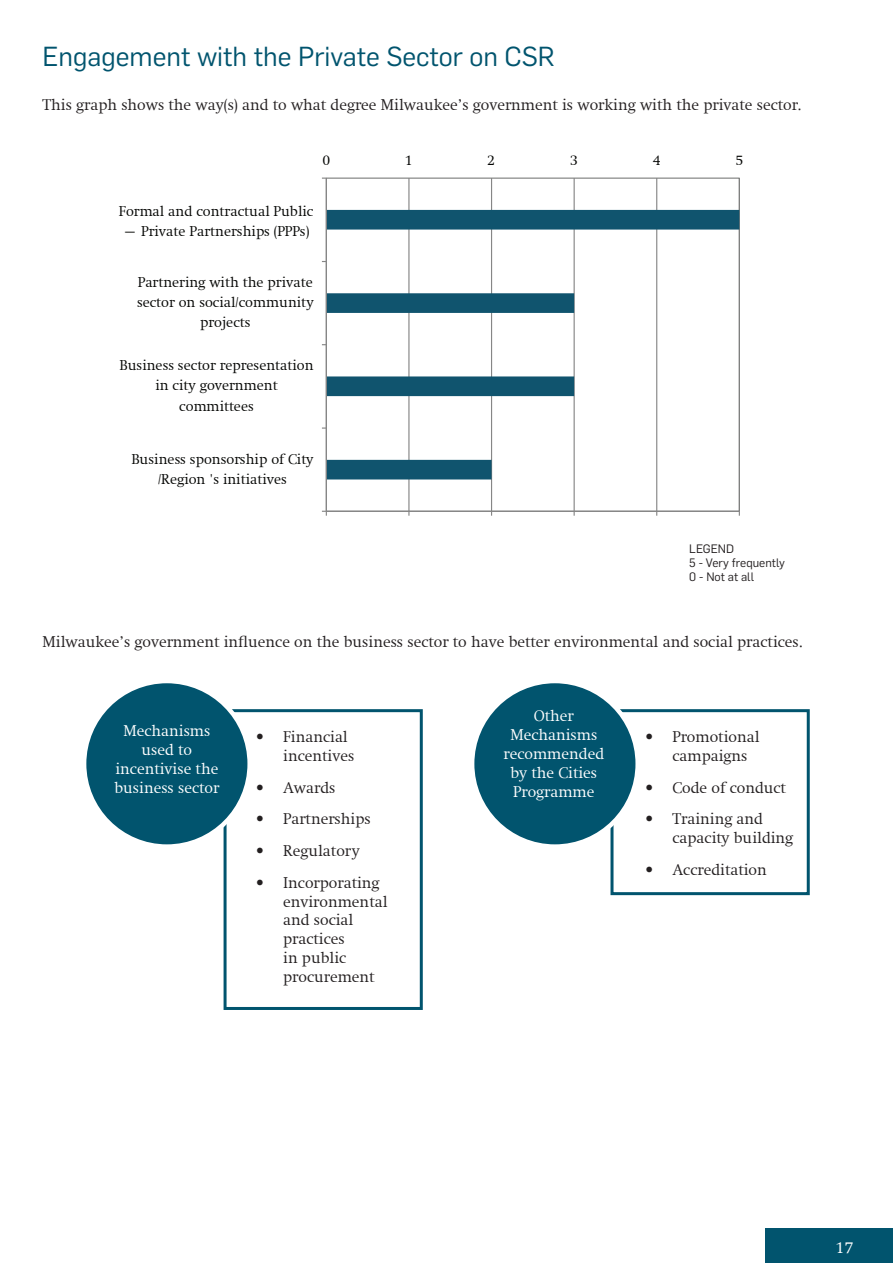
<style>
.page{position:relative;width:893px;height:1263px;background:#fff}
.page>*{position:absolute;margin:0;border:0;box-sizing:border-box;transform-origin:0 0}
.t1{font:27px "Flama";color:#01546e}
.t2{font:300 16.5px "Swift Com";color:#fff}
.t3{font:300 15.75px/18.9px "Swift Com";color:#231f20}
.t4{font:300 15.75px/18.9px "Swift Com";color:#fff;text-align:center}
.t5{font:300 14.4px/20.1px "Swift Com";color:#040503;text-align:center}
.t6{font:12px/14.4px "Flama";color:#231f20}
</style>
<div class="page">
<div style="left:765px;top:1229px;width:128px;height:34px;background:#01546e"></div>
<div style="left:224px;top:709px;width:199px;height:301px;border:3px solid #01546e"></div>
<div style="left:610px;top:709px;width:200px;height:186px;border:3px solid #01546e"></div>
<div style="left:84px;top:681px;width:166px;height:166px;background:#01546e;border-radius:50%"></div>
<div style="left:82px;top:679px;width:170px;height:170px;border:4px solid #fff;border-radius:50%"></div>
<div style="left:472px;top:681px;width:166px;height:166px;background:#01546e;border-radius:50%"></div>
<div style="left:470px;top:679px;width:170px;height:170px;border:4px solid #fff;border-radius:50%"></div>
<hr style="left:408px;top:178px;width:1px;height:333px;background:#868686">
<hr style="left:491px;top:178px;width:1px;height:333px;background:#868686">
<hr style="left:574px;top:178px;width:1px;height:333px;background:#868686">
<hr style="left:656px;top:178px;width:1px;height:333px;background:#868686">
<svg style="left:327px;top:210px;width:412px;height:269px"></svg>
<hr style="left:326px;top:511px;width:413px;height:1px;background:#868686">
<hr style="left:326px;top:178px;width:1px;height:333px;background:#868686">
<svg style="left:322px;top:511px;width:5px;height:5px"></svg>
<h1 class="t1" style="left:43px;top:38px;width:514px">Engagement with the Private Sector on CSR</h1>
<p class="t3" style="left:43px;top:95px;width:761px">This graph shows the way(s) and to what degree Milwaukee’s government is working with the private sector.</p>
<p class="t5" style="left:322px;top:150px;width:9px">0</p>
<p class="t5" style="left:405px;top:150px;width:9px">1</p>
<p class="t5" style="left:488px;top:150px;width:9px">2</p>
<p class="t5" style="left:570px;top:150px;width:9px">3</p>
<p class="t5" style="left:653px;top:150px;width:9px">4</p>
<p class="t5" style="left:735px;top:150px;width:9px">5</p>
<p class="t5" style="left:119px;top:201px;width:196px">Formal and contractual Public</p>
<p class="t5" style="left:123px;top:221px;width:188px">– Private Partnerships (PPPs)</p>
<p class="t5" style="left:137px;top:272px;width:178px">Partnering with the private sector on social/community projects</p>
<p class="t5" style="left:119px;top:356px;width:196px">Business sector representation in city government committees</p>
<p class="t5" style="left:131px;top:449px;width:184px">Business sponsorship of City /Region 's initiatives</p>
<p class="t6" style="left:689px;top:540px;width:97px">LEGEND<br>5 - Very frequently<br>0 - Not at all</p>
<p class="t3" style="left:43px;top:632px;width:762px">Milwaukee’s government influence on the business sector to have better environmental and social practices.</p>
<p class="t4" style="left:114px;top:721px;width:106px">Mechanisms used to incentivise the business sector</p>
<p class="t3" style="left:283px;top:727px;width:73px;text-indent:-27px">• Financial incentives</p>
<p class="t3" style="left:256px;top:778px;width:81px">• Awards</p>
<p class="t3" style="left:256px;top:810px;width:116px">• Partnerships</p>
<p class="t3" style="left:256px;top:841px;width:105px">• Regulatory</p>
<p class="t3" style="left:283px;top:873px;width:106px;text-indent:-27px">• Incorporating environmental and social practices<br>in public procurement</p>
<p class="t4" style="left:504px;top:706px;width:102px">Other<br>Mechanisms recommended by the Cities<br>Programme</p>
<p class="t3" style="left:672px;top:727px;width:89px;text-indent:-27px">• Promotional campaigns</p>
<p class="t3" style="left:645px;top:778px;width:142px">• Code of conduct</p>
<p class="t3" style="left:672px;top:810px;width:122px;text-indent:-27px">• Training and capacity building</p>
<p class="t3" style="left:645px;top:860px;width:123px">• Accreditation</p>
<p class="t2" style="left:835px;top:1238px;width:19px">17</p>
</div>
